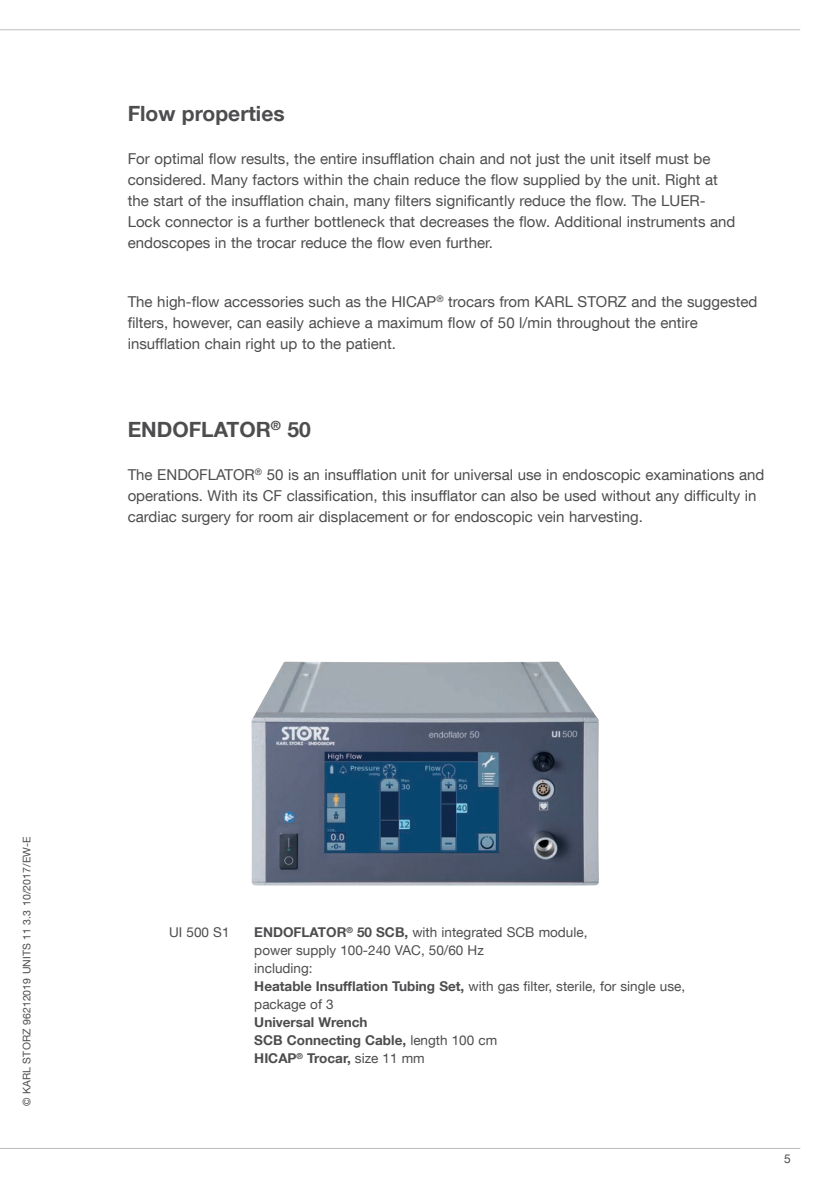
<style>
.page{position:relative;width:830px;height:1191px;background:#fff}
.page>*{position:absolute;margin:0;border:0;box-sizing:border-box;transform-origin:0 0}
.t1{font:700 21px "KS Helvetica Neue";color:#4d4d4f}
.t2{font:15px/21px "KS Helvetica Neue";color:#4d4d4f}
.t3{font:13.5px/18px "KS Helvetica Neue";color:#4d4d4f}
.t4{font:700 13.5px/18px "KS Helvetica Neue";color:#4d4d4f}
.t5{font:12px "KS Helvetica Neue";color:#4d4d4f}
.t6{font:10.5px "KS Helvetica Neue";letter-spacing:.01em;color:#4d4d4f}
.s1{font-weight:700}
.s2{font-weight:400}
</style>
<div class="page">
<hr style="left:0;top:29px;width:799px;height:1px;background:#bcbec0">
<hr style="left:0;top:1148px;width:799px;height:1px;background:#bcbec0">
<img style="left:251px;top:661px;width:348px;height:224px">
<h1 class="t1" style="left:128px;top:101px;width:158px">Flow properties</h1>
<p class="t2" style="left:128px;top:148px;width:609px">For optimal flow results, the entire insufflation chain and not just the unit itself must be considered. Many factors within the chain reduce the flow supplied by the unit. Right at the start of the insufflation chain, many filters significantly reduce the flow. The LUER-Lock connector is a further bottleneck that decreases the flow. Additional instruments and endoscopes in the trocar reduce the flow even further.</p>
<p class="t2" style="left:128px;top:291px;width:631px">The high-flow accessories such as the HICAP<sup>®</sup> trocars from KARL STORZ and the suggested filters, however, can easily achieve a maximum flow of 50 l/min throughout the entire insufflation chain right up to the patient.</p>
<h1 class="t1" style="left:128px;top:416px;width:184px">ENDOFLATOR<sup>®</sup> 50</h1>
<p class="t2" style="left:128px;top:463px;width:638px">The ENDOFLATOR<sup>®</sup> 50 is an insufflation unit for universal use in endoscopic examinations and operations. With its CF classification, this insufflator can also be used without any difficulty in cardiac surgery for room air displacement or for endoscopic vein harvesting.</p>
<p class="t6" style="left:20px;top:1106px;width:271px;rotate:-90deg">© KARL STORZ 96212019 UNITS 11 3.3 10/2017/EW-E</p>
<p class="t3" style="left:169px;top:923px;width:62px">UI 500 S1</p>
<p class="t3" style="left:254px;top:923px;width:432px"><span class="s1">ENDOFLATOR</span><sup>®</sup> <span class="s1">50 SCB,</span> with integrated SCB module,<br>power supply 100-240 VAC, 50/60 Hz<br>including:<br><span class="s1">Heatable Insufflation Tubing Set,</span> with gas filter, sterile, for single use, package of 3</p>
<p class="t4" style="left:254px;top:1013px;width:244px">Universal Wrench<br>SCB Connecting Cable, <span class="s2">length 100 cm<br></span>HICAP<sup>®</sup> Trocar, <span class="s2">size 11 mm</span></p>
<p class="t5" style="left:783px;top:1151px;width:8px">5</p>
</div>
